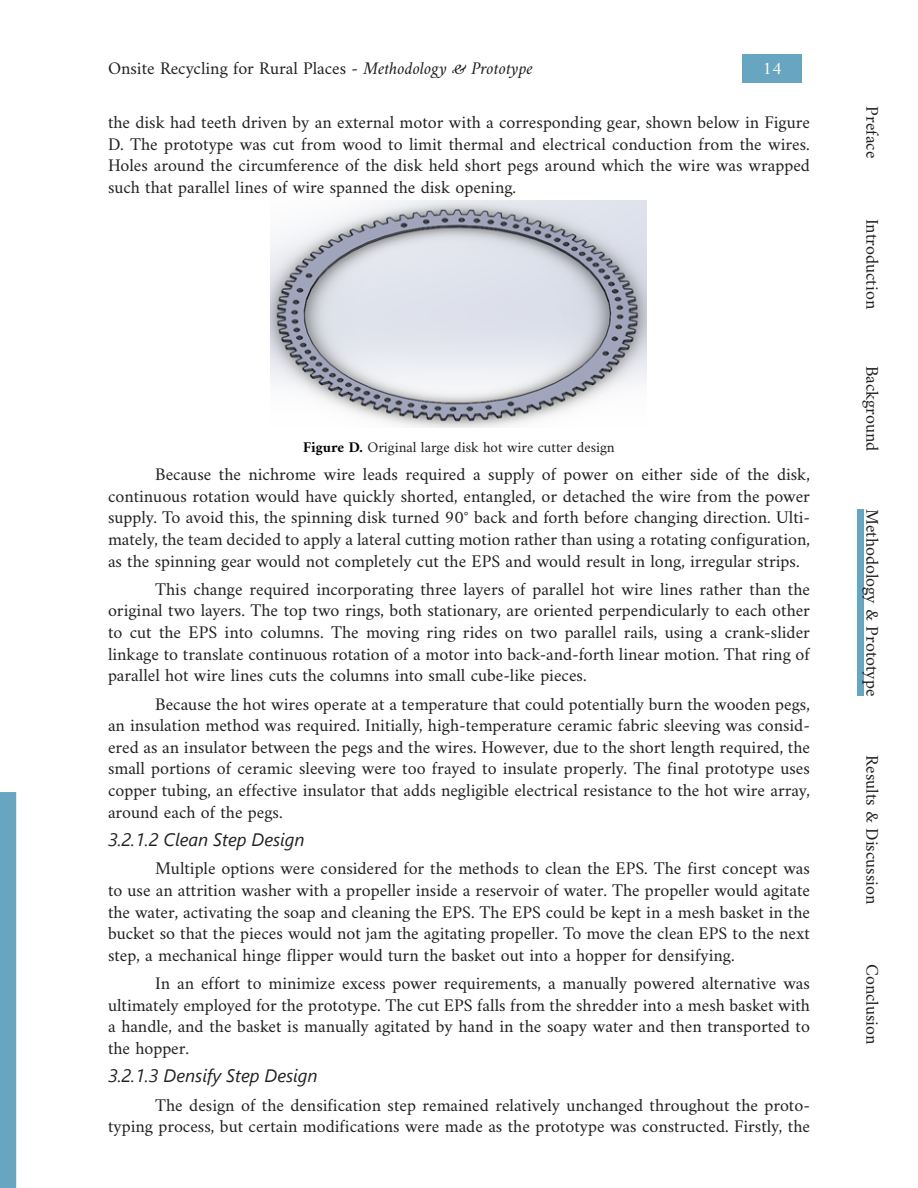
<style>
.page{position:relative;width:918px;height:1188px;background:#fff}
.page>*{position:absolute;margin:0;border:0;box-sizing:border-box;transform-origin:0 0}
.t1{font:18px/21.6px "Amiri";color:#231f20;text-align:justify}
.Subsubsection_Headin{font:italic 18px "Segoe UI";color:#231f20}
.t2{font:18px "Amiri";color:#fff}
.Figure_Caption{font:15px "Amiri";color:#231f20}
.s1{font-style:italic}
.s2{font-weight:700;color:#000}
</style>
<div class="page">
<div style="left:743px;top:55px;width:59px;height:28px;background:#68a5c0"></div>
<div style="left:858px;top:509px;width:6px;height:187px;background:#68a5c0"></div>
<div style="left:0;top:792px;width:16px;height:396px;background:#68a5c0"></div>
<img style="left:270px;top:201px;width:376px;height:227px">
<p class="t1" style="left:108px;top:57px;width:427px">Onsite Recycling for Rural Places - <span class="s1">Methodology &amp; Prototype</span></p>
<p class="t2" style="left:763px;top:57px;width:21px">14</p>
<p class="t1" style="left:108px;top:111px;width:704px">the disk had teeth driven by an external motor with a corresponding gear, shown below in Figure D. The prototype was cut from wood to limit thermal and electrical conduction from the wires.<br>Holes around the circumference of the disk held short pegs around which the wire was wrapped such that parallel lines of wire spanned the disk opening.</p>
<p class="Figure_Caption" style="left:303px;top:438px;width:313px"><span class="s2">Figure D.</span> Original large disk hot wire cutter design</p>
<p class="t1" style="left:108px;top:463px;width:704px;text-indent:47px">Because the nichrome wire leads required a supply of power on either side of the disk, continuous rotation would have quickly shorted, entangled, or detached the wire from the power supply. To avoid this, the spinning disk turned 90° back and forth before changing direction. Ulti&shy;mately, the team decided to apply a lateral cutting motion rather than using a rotating configuration, as the spinning gear would not completely cut the EPS and would result in long, irregular strips.</p>
<p class="t1" style="left:108px;top:578px;width:704px;text-indent:47px">This change required incorporating three layers of parallel hot wire lines rather than the original two layers. The top two rings, both stationary, are oriented perpendicularly to each other to cut the EPS into columns. The moving ring rides on two parallel rails, using a crank-slider linkage to translate continuous rotation of a motor into back-and-forth linear motion. That ring of parallel hot wire lines cuts the columns into small cube-like pieces.</p>
<p class="t1" style="left:108px;top:693px;width:704px;text-indent:47px">Because the hot wires operate at a temperature that could potentially burn the wooden pegs, an insulation method was required. Initially, high-temperature ceramic fabric sleeving was consid&shy;ered as an insulator between the pegs and the wires. However, due to the short length required, the small portions of ceramic sleeving were too frayed to insulate properly. The final prototype uses copper tubing, an effective insulator that adds negligible electrical resistance to the hot wire array, around each of the pegs.</p>
<p class="Subsubsection_Headin" style="left:108px;top:823px;width:198px">3.2.1.2 Clean Step Design</p>
<p class="t1" style="left:108px;top:857px;width:704px;text-indent:47px">Multiple options were considered for the methods to clean the EPS. The first concept was to use an attrition washer with a propeller inside a reservoir of water. The propeller would agitate the water, activating the soap and cleaning the EPS. The EPS could be kept in a mesh basket in the bucket so that the pieces would not jam the agitating propeller. To move the clean EPS to the next step, a mechanical hinge flipper would turn the basket out into a hopper for densifying.</p>
<p class="t1" style="left:108px;top:972px;width:704px;text-indent:47px">In an effort to minimize excess power requirements, a manually powered alternative was ultimately employed for the prototype. The cut EPS falls from the shredder into a mesh basket with a handle, and the basket is manually agitated by hand in the soapy water and then transported to the hopper.</p>
<p class="Subsubsection_Headin" style="left:108px;top:1059px;width:211px">3.2.1.3 Densify Step Design</p>
<p class="t1" style="left:108px;top:1094px;width:703px;text-align:right">The design of the densification step remained relatively unchanged throughout the proto&shy;typing process, but certain modifications were made as the prototype was constructed. Firstly, the</p>
<p class="t1" style="left:883px;top:106px;width:53px;rotate:90deg">Preface</p>
<p class="t1" style="left:883px;top:219px;width:92px;rotate:90deg">Introduction</p>
<p class="t1" style="left:883px;top:366px;width:87px;rotate:90deg">Background</p>
<p class="t1" style="left:883px;top:509px;width:188px;rotate:90deg">Methodology &amp; Prototype</p>
<p class="t1" style="left:883px;top:755px;width:151px;rotate:90deg">Results &amp; Discussion</p>
<p class="t1" style="left:883px;top:964px;width:82px;rotate:90deg">Conclusion</p>
</div>
